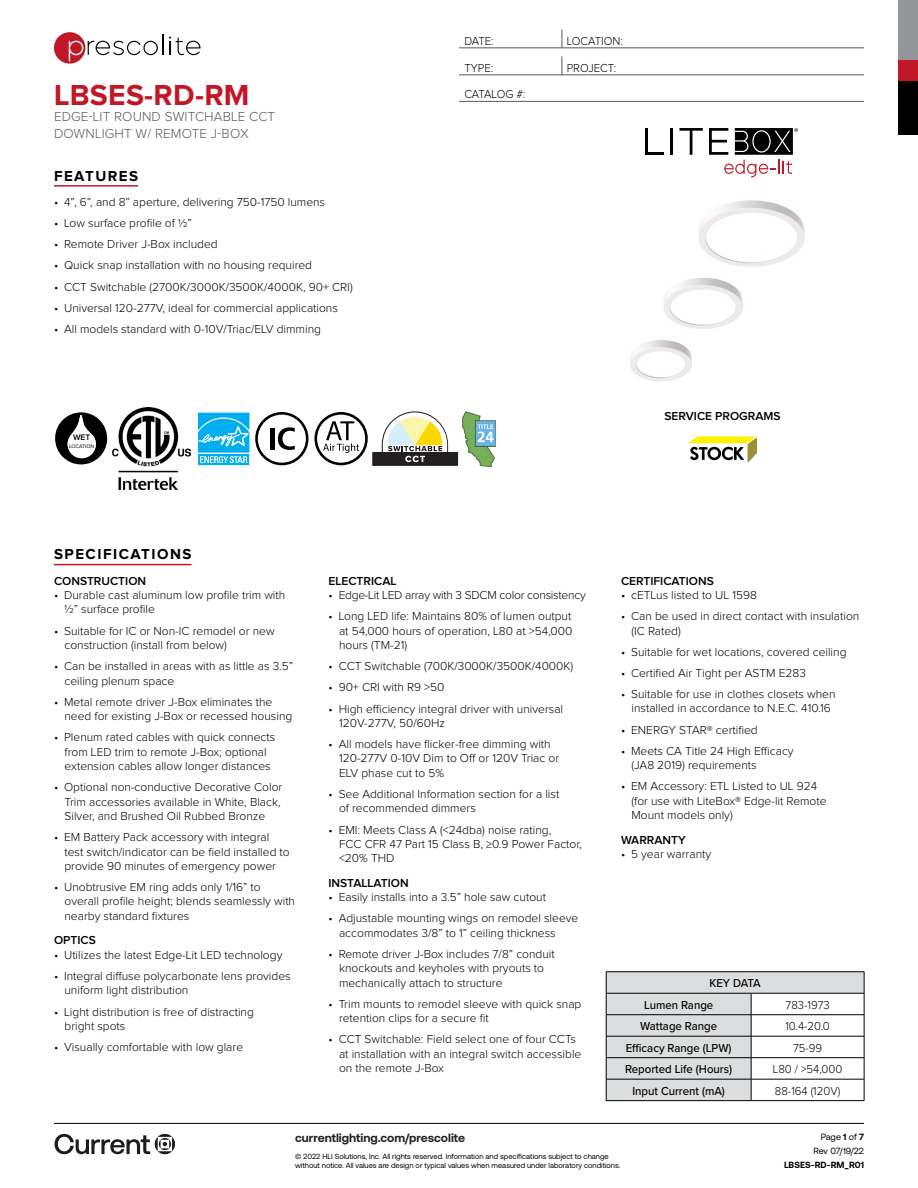
<style>
.page{position:relative;width:918px;height:1188px;background:#fff}
.page>*{position:absolute;margin:0;border:0;box-sizing:border-box;transform-origin:0 0}
.t1{font:700 30px "Proxima Nova";letter-spacing:.01em;color:#c21726}
.t2{font:700 15px "Proxima Nova";letter-spacing:.1em;color:#000}
.t3{font:300 13.5px/16.5px "Proxima Nova";letter-spacing:.01em;color:#58595b}
.t4{font:300 12px/14.4px "Proxima Nova";color:#000}
.t5{font:500 12px/21.5px "Proxima Nova";color:#000;scale:.95 1}
.t6{font:600 12px "Proxima Nova";color:#000}
.t7{font:300 12px "Proxima Nova";color:#000;scale:.95 1}
.t8{font:300 12px "Proxima Nova";letter-spacing:-.02em;color:#000}
.t9{font:700 12px "Aeonik";color:#202322}
.t10{font:300 12px "Proxima Nova";letter-spacing:-.02em;color:#000;scale:.95 1}
.t11{font:9px/14.1px "Aeonik";letter-spacing:-.005em;color:#000;text-align:right}
.t12{font:700 9px "Aeonik";color:#000}
.t13{font:600 8.4px "Proxima Nova";color:#000}
.t14{font:7.5px/9.8px "Aeonik";color:#000}
.t15{font:5.25px "Proxima Nova";color:#000}
.s1{font-weight:700}
</style>
<div class="page">
<hr style="left:54px;top:1123px;width:810px;height:1px;background:#000">
<svg style="left:55px;top:1134px;width:120px;height:20px"></svg>
<div style="left:54px;top:32px;width:31px;height:32px;background:#c21726;border-radius:50%"></div>
<svg style="left:69px;top:41px;width:89px;height:20px"></svg>
<hr style="left:162px;top:35px;width:2px;height:20px;background:#020202">
<svg style="left:169px;top:37px;width:32px;height:18px"></svg>
<div style="left:898px;top:81px;width:20px;height:54px;background:#000"></div>
<div style="left:898px;top:0;width:20px;height:61px;background:#939598"></div>
<div style="left:898px;top:61px;width:20px;height:20px;background:#c21726"></div>
<hr style="left:459px;top:48px;width:405px;height:1px;background:#58595b">
<svg style="left:562px;top:30px;width:1px;height:18px"></svg>
<hr style="left:459px;top:75px;width:405px;height:1px;background:#58595b">
<svg style="left:562px;top:57px;width:1px;height:18px"></svg>
<hr style="left:459px;top:101px;width:405px;height:1px;background:#58595b">
<hr style="left:54px;top:185px;width:84px;height:2px;background:#c21726">
<hr style="left:54px;top:564px;width:137px;height:1px;background:#c21726">
<img style="left:113px;top:407px;width:78px;height:82px">
<svg style="left:606px;top:972px;width:259px;height:129px"></svg>
<hr style="left:606px;top:1100px;width:145px;height:1px;background:#000">
<hr style="left:751px;top:1100px;width:113px;height:1px;background:#000">
<svg style="left:55px;top:412px;width:53px;height:53px"></svg>
<svg style="left:198px;top:412px;width:52px;height:54px;background:#3ac0f2"></svg>
<div style="left:255px;top:412px;width:53px;height:53px;border:3px solid #010101;border-radius:50%"></div>
<hr style="left:270px;top:428px;width:4px;height:22px;background:#000">
<svg style="left:278px;top:427px;width:17px;height:23px"></svg>
<svg style="left:688px;top:436px;width:69px;height:27px"></svg>
<svg style="left:372px;top:411px;width:86px;height:55px"></svg>
<img style="left:463px;top:411px;width:33px;height:56px">
<div style="left:314px;top:412px;width:54px;height:53px;border:3px solid #010101;border-radius:50%"></div>
<svg style="left:323px;top:421px;width:36px;height:32px"></svg>
<img style="left:630px;top:200px;width:175px;height:181px">
<hr style="left:670px;top:128px;width:3px;height:27px;background:#000">
<hr style="left:645px;top:128px;width:3px;height:27px;background:#000">
<hr style="left:646px;top:152px;width:18px;height:3px;background:#000">
<svg style="left:679px;top:128px;width:24px;height:27px"></svg>
<svg style="left:709px;top:128px;width:89px;height:49px"></svg>
<h1 class="t1" style="left:54px;top:78px;width:197px">LBSES-RD-RM</h1>
<p class="t3" style="left:54px;top:109px;width:223px">EDGE-LIT ROUND SWITCHABLE CCT<br>DOWNLIGHT W/ REMOTE J-BOX</p>
<p class="t2" style="left:54px;top:167px;width:86px">FEATURES</p>
<p class="t4" style="left:54px;top:195px;width:273px">• 4”, 6”, and 8” aperture, delivering 750-1750 lumens</p>
<p class="t4" style="left:54px;top:216px;width:139px">• Low surface profile of ½”</p>
<p class="t4" style="left:54px;top:237px;width:165px">• Remote Driver J-Box included</p>
<p class="t4" style="left:54px;top:258px;width:260px">• Quick snap installation with no housing required</p>
<p class="t4" style="left:54px;top:280px;width:300px">• CCT Switchable (2700K/3000K/3500K/4000K, 90+ CRI)</p>
<p class="t4" style="left:54px;top:301px;width:285px">• Universal 120-277V, ideal for commercial applications</p>
<p class="t4" style="left:54px;top:322px;width:269px">• All models standard with 0-10V/Triac/ELV dimming</p>
<p class="t13" style="left:73px;top:431px;width:19px">WET</p>
<p class="t15" style="left:69px;top:443px;width:27px">LOCATION</p>
<p class="t2" style="left:54px;top:546px;width:139px">SPECIFICATIONS</p>
<p class="t7" style="left:464px;top:34px;width:32px">DATE:</p>
<p class="t7" style="left:567px;top:34px;width:61px">LOCATION:</p>
<p class="t7" style="left:464px;top:61px;width:32px">TYPE:</p>
<p class="t7" style="left:567px;top:61px;width:54px">PROJECT:</p>
<p class="t10" style="left:464px;top:88px;width:66px">CATALOG #:</p>
<p class="t6" style="left:664px;top:410px;width:118px">SERVICE PROGRAMS</p>
<p class="t6" style="left:54px;top:574px;width:94px">CONSTRUCTION</p>
<p class="t4" style="left:64px;top:588px;width:222px;text-indent:-10px">• Durable cast aluminum low profile trim with ½” surface profile</p>
<p class="t4" style="left:64px;top:624px;width:212px;text-indent:-10px">• Suitable for IC or Non-IC remodel or new construction (install from below)</p>
<p class="t4" style="left:64px;top:659px;width:230px;text-indent:-10px">• Can be installed in areas with as little as 3.5” ceiling plenum space</p>
<p class="t4" style="left:64px;top:695px;width:229px;text-indent:-10px">• Metal remote driver J-Box eliminates the need for existing J-Box or recessed housing</p>
<p class="t4" style="left:54px;top:730px;width:223px;text-align:center">• Plenum rated cables with quick connects from LED trim to remote J-Box; optional extension cables allow longer distances</p>
<p class="t4" style="left:64px;top:780px;width:219px;text-indent:-10px">• Optional non-conductive Decorative Color<br>Trim accessories available in White, Black,<br>Silver, and Brushed Oil Rubbed Bronze</p>
<p class="t4" style="left:64px;top:830px;width:227px;text-indent:-10px">• EM Battery Pack accessory with integral test switch/indicator can be field installed to provide 90 minutes of emergency power</p>
<p class="t4" style="left:64px;top:880px;width:232px;text-indent:-10px">• Unobtrusive EM ring adds only 1/16” to overall profile height; blends seamlessly with nearby standard fixtures</p>
<p class="t6" style="left:54px;top:934px;width:43px">OPTICS</p>
<p class="t4" style="left:54px;top:948px;width:230px">• Utilizes the latest Edge-Lit LED technology</p>
<p class="t4" style="left:64px;top:969px;width:228px;text-indent:-10px">• Integral diffuse polycarbonate lens provides uniform light distribution</p>
<p class="t4" style="left:64px;top:1005px;width:191px;text-indent:-10px">• Light distribution is free of distracting bright spots</p>
<p class="t4" style="left:54px;top:1040px;width:191px">• Visually comfortable with low glare</p>
<p class="t6" style="left:329px;top:574px;width:69px">ELECTRICAL</p>
<p class="t8" style="left:329px;top:588px;width:259px">• Edge-Lit LED array with 3 SDCM color consistency</p>
<p class="t4" style="left:339px;top:609px;width:235px;text-align:justify;text-indent:-10px">• Long LED life: Maintains 80% of lumen output at 54,000 hours of operation, L80 at &gt;54,000 hours (TM-21)</p>
<p class="t4" style="left:329px;top:659px;width:246px">• CCT Switchable (700K/3000K/3500K/4000K)</p>
<p class="t4" style="left:329px;top:680px;width:118px">• 90+ CRI with R9 &gt;50</p>
<p class="t4" style="left:339px;top:702px;width:226px;text-indent:-10px">• High efficiency integral driver with universal<br>120V-277V, 50/60Hz</p>
<p class="t4" style="left:339px;top:737px;width:222px;text-indent:-10px">• All models have flicker-free dimming with<br>120-277V 0-10V Dim to Off or 120V Triac or<br>ELV phase cut to 5%</p>
<p class="t4" style="left:339px;top:787px;width:222px;text-indent:-10px">• See Additional Information section for a list of recommended dimmers</p>
<p class="t4" style="left:339px;top:823px;width:244px;text-indent:-10px">• EMI: Meets Class A (&lt;24dba) noise rating,<br>FCC CFR 47 Part 15 Class B, ≥0.9 Power Factor, &lt;20% THD</p>
<p class="t6" style="left:329px;top:876px;width:82px">INSTALLATION</p>
<p class="t4" style="left:329px;top:890px;width:219px">• Easily installs into a 3.5” hole saw cutout</p>
<p class="t4" style="left:339px;top:912px;width:241px;text-indent:-10px">• Adjustable mounting wings on remodel sleeve accommodates 3/8” to 1” ceiling thickness</p>
<p class="t4" style="left:339px;top:947px;width:217px;text-indent:-10px">• Remote driver J-Box includes 7/8” conduit knockouts and keyholes with pryouts to mechanically attach to structure</p>
<p class="t4" style="left:339px;top:997px;width:244px;text-indent:-10px">• Trim mounts to remodel sleeve with quick snap retention clips for a secure fit</p>
<p class="t4" style="left:339px;top:1033px;width:244px;text-indent:-10px">• CCT Switchable: Field select one of four CCTs at installation with an integral switch accessible on the remote J-Box</p>
<p class="t6" style="left:621px;top:574px;width:94px">CERTIFICATIONS</p>
<p class="t4" style="left:621px;top:588px;width:137px">• cETLus listed to UL 1598</p>
<p class="t4" style="left:632px;top:609px;width:229px;text-indent:-10px">• Can be used in direct contact with insulation (IC Rated)</p>
<p class="t4" style="left:621px;top:645px;width:227px">• Suitable for wet locations, covered ceiling</p>
<p class="t4" style="left:621px;top:666px;width:186px">• Certified Air Tight per ASTM E283</p>
<p class="t4" style="left:621px;top:687px;width:216px;text-align:center">• Suitable for use in clothes closets when installed in accordance to N.E.C. 410.16</p>
<p class="t4" style="left:621px;top:723px;width:138px">• ENERGY STAR® certified</p>
<p class="t4" style="left:632px;top:744px;width:164px;text-indent:-10px">• Meets CA Title 24 High Efficacy (JA8 2019) requirements</p>
<p class="t4" style="left:632px;top:779px;width:197px;text-indent:-10px">• EM Accessory: ETL Listed to UL 924 (for use with LiteBox® Edge-lit Remote<br>Mount models only)</p>
<p class="t6" style="left:621px;top:833px;width:66px">WARRANTY</p>
<p class="t4" style="left:621px;top:847px;width:92px">• 5 year warranty</p>
<p class="t5" style="left:644px;top:972px;width:125px;text-indent:65px">KEY DATA<br>Lumen Range</p>
<p class="t7" style="left:786px;top:998px;width:48px">783-1973</p>
<p class="t5" style="left:640px;top:1015px;width:83px">Wattage Range</p>
<p class="t7" style="left:785px;top:1020px;width:48px">10.4-20.0</p>
<p class="t5" style="left:626px;top:1037px;width:113px">Efficacy Range (LPW)</p>
<p class="t7" style="left:793px;top:1041px;width:32px">75-99</p>
<p class="t5" style="left:625px;top:1058px;width:114px">Reported Life (Hours)</p>
<p class="t7" style="left:773px;top:1063px;width:75px">L80 / &gt;54,000</p>
<p class="t5" style="left:632px;top:1079px;width:99px">Input Current (mA)</p>
<p class="t7" style="left:775px;top:1084px;width:70px">88-164 (120V)</p>
<p class="t9" style="left:295px;top:1131px;width:171px">currentlighting.com/prescolite</p>
<p class="t14" style="left:295px;top:1151px;width:327px">© 2022 HLI Solutions, Inc. All rights reserved. Information and specifications subject to change without notice. All values are design or typical values when measured under laboratory conditions.</p>
<p class="t11" style="left:813px;top:1130px;width:52px">Page <span class="s1">1</span> of <span class="s1">7<br></span>Rev 07/19/22</p>
<p class="t12" style="left:784px;top:1160px;width:81px">LBSES-RD-RM_R01</p>
</div>
